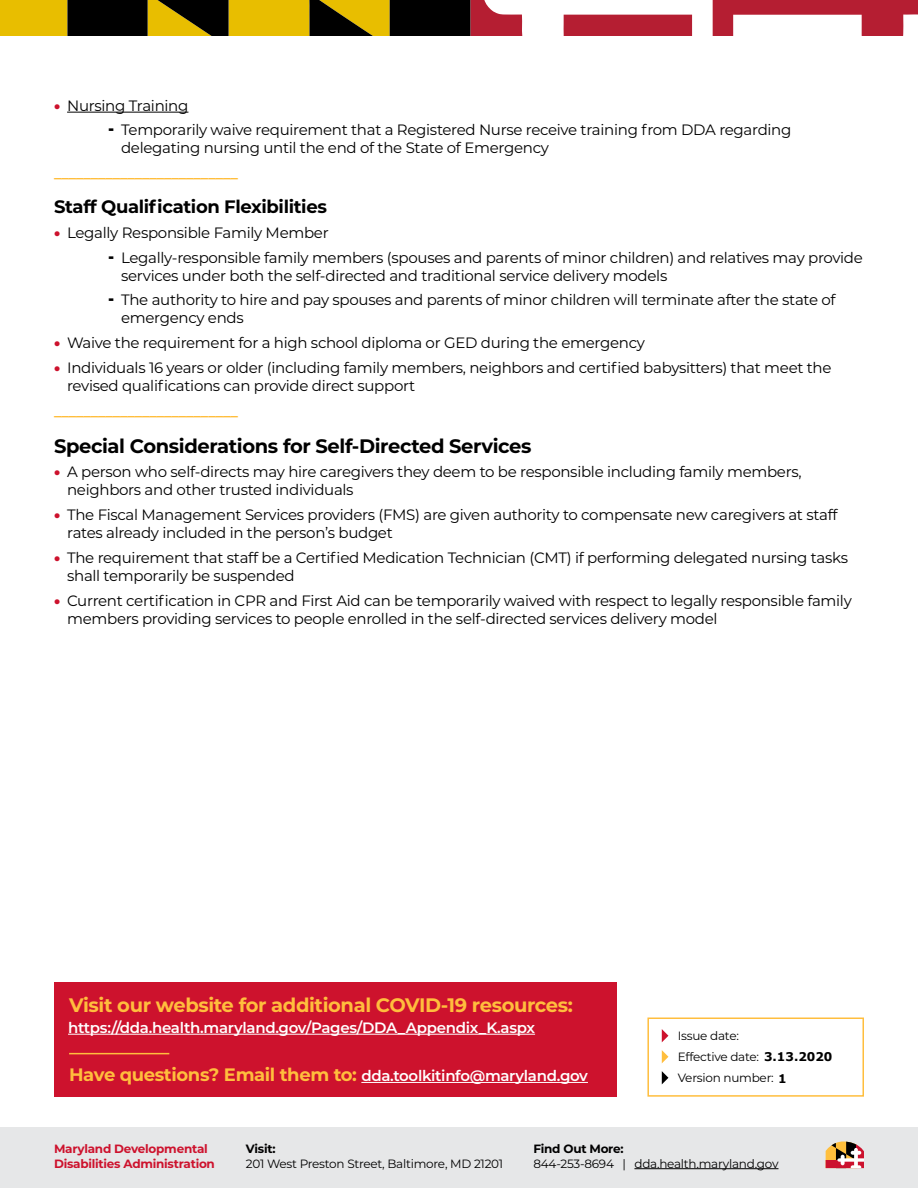
<style>
.page{position:relative;width:918px;height:1188px;background:#fff}
.page>*{position:absolute;margin:0;border:0;box-sizing:border-box;transform-origin:0 0}
.t1{font:700 19.5px "Montserrat";letter-spacing:-.02em;color:#ffbe3d}
.t2{font:700 19.5px "Montserrat";letter-spacing:-.02em;color:#000}
.t3{font:700 18px "Montserrat";letter-spacing:-.02em;color:#000}
.t4{font:15px/18px "Montserrat";letter-spacing:-.02em;color:#000}
.t5{font:600 15px "Montserrat";letter-spacing:-.02em;color:#fff}
.t6{font:700 15px "Montserrat";color:#ffbe3d}
.t7{font:12px/21.1px "Montserrat";letter-spacing:-.02em;color:#000}
.t8{font:700 12px/14.4px "Montserrat";letter-spacing:-.02em;color:#cd122d}
.t9{font:700 12px "Montserrat";letter-spacing:-.02em;color:#000}
.s1{font-weight:900;color:#cd122d}
.s2{font-weight:900}
.s3{font-weight:700;font-size:18px;color:#ffbe3d}
.s4{font-family:"Verdana";font-weight:700}
</style>
<div class="page">
<div style="left:0;top:1127px;width:918px;height:61px;background:#e6e7e8"></div>
<hr style="left:634px;top:1168px;width:145px;height:1px;background:#000">
<svg style="left:0;top:0;width:918px;height:36px"></svg>
<svg style="left:826px;top:1141px;width:38px;height:27px"></svg>
<hr style="left:67px;top:112px;width:121px;height:1px;background:#000">
<div style="left:54px;top:982px;width:563px;height:115px;background:#cd122d"></div>
<hr style="left:361px;top:1082px;width:227px;height:1px;background:#fff">
<hr style="left:68px;top:1034px;width:467px;height:1px;background:#fff">
<hr style="left:69px;top:1053px;width:100px;height:1px;background:#ffbe3d">
<div style="left:647px;top:1018px;width:217px;height:79px;border:2px solid #ffbe3d"></div>
<svg style="left:662px;top:1029px;width:6px;height:13px"></svg>
<svg style="left:662px;top:1050px;width:6px;height:13px"></svg>
<svg style="left:662px;top:1071px;width:6px;height:13px"></svg>
<p class="t4" style="left:54px;top:96px;width:136px"><span class="s1">•</span> Nursing Training</p>
<p class="t4" style="left:121px;top:121px;width:672px;text-indent:-13px"><span class="s2">-</span> Temporarily waive requirement that a Registered Nurse receive training from DDA regarding delegating nursing until the end of the State of Emergency</p>
<p class="t6" style="left:54px;top:162px;width:185px">_________________________</p>
<p class="t3" style="left:54px;top:194px;width:274px">Staff Qualification Flexibilities</p>
<p class="t4" style="left:54px;top:223px;width:276px"><span class="s1">•</span> Legally Responsible Family Member</p>
<p class="t4" style="left:121px;top:248px;width:743px;text-indent:-13px"><span class="s2">-</span> Legally-responsible family members (spouses and parents of minor children) and relatives may provide services under both the self-directed and traditional service delivery models</p>
<p class="t4" style="left:121px;top:291px;width:716px;text-indent:-13px"><span class="s2">-</span> The authority to hire and pay spouses and parents of minor children will terminate after the state of emergency ends</p>
<p class="t4" style="left:54px;top:333px;width:592px"><span class="s1">•</span> Waive the requirement for a high school diploma or GED during the emergency</p>
<p class="t4" style="left:67px;top:358px;width:766px;text-indent:-13px"><span class="s1">•</span> Individuals 16 years or older (including family members, neighbors and certified babysitters) that meet the revised qualifications can provide direct support</p>
<p class="t6" style="left:54px;top:400px;width:185px">_________________________</p>
<h1 class="t2" style="left:54px;top:432px;width:479px">Special Considerations for Self-Directed Services</h1>
<p class="t4" style="left:67px;top:463px;width:736px;text-indent:-13px"><span class="s1">•</span> A person who self-directs may hire caregivers they deem to be responsible including family members, neighbors and other trusted individuals</p>
<p class="t4" style="left:67px;top:505px;width:772px;text-indent:-13px"><span class="s1">•</span> The Fiscal Management Services providers (FMS) are given authority to compensate new caregivers at staff rates already included in the person’s budget</p>
<p class="t4" style="left:67px;top:548px;width:782px;text-indent:-13px"><span class="s1">•</span> The requirement that staff be a Certified Medication Technician (CMT) if performing delegated nursing tasks shall temporarily be suspended</p>
<p class="t4" style="left:67px;top:591px;width:786px;text-indent:-13px"><span class="s1">•</span> Current certification in CPR and First Aid can be temporarily waived with respect to legally responsible family members providing services to people enrolled in the self-directed services delivery model</p>
<h1 class="t1" style="left:69px;top:991px;width:505px">Visit our website for additional COVID-19 resources:</h1>
<p class="t5" style="left:68px;top:1017px;width:469px">https://dda.health.maryland.gov/Pages/DDA_Appendix_K.aspx</p>
<p class="t5" style="left:69px;top:1065px;width:520px"><span class="s3">Have questions? Email them to:</span> dda.toolkitinfo@maryland.gov</p>
<p class="t7" style="left:678px;top:1025px;width:156px">Issue date:<br>Effective date: <span class="s4">3.13.2020<br></span>Version number: <span class="s4">1</span></p>
<p class="t8" style="left:54px;top:1141px;width:162px">Maryland Developmental<br>Disabilities Administration</p>
<p class="t9" style="left:533px;top:1140px;width:92px">Find Out More:</p>
<p class="t9" style="left:246px;top:1140px;width:31px">Visit:</p>
<p class="t7" style="left:246px;top:1152px;width:259px">201 West Preston Street, Baltimore, MD 21201</p>
<p class="t7" style="left:533px;top:1152px;width:247px">844-253-8694 | dda.health.maryland.gov</p>
</div>
